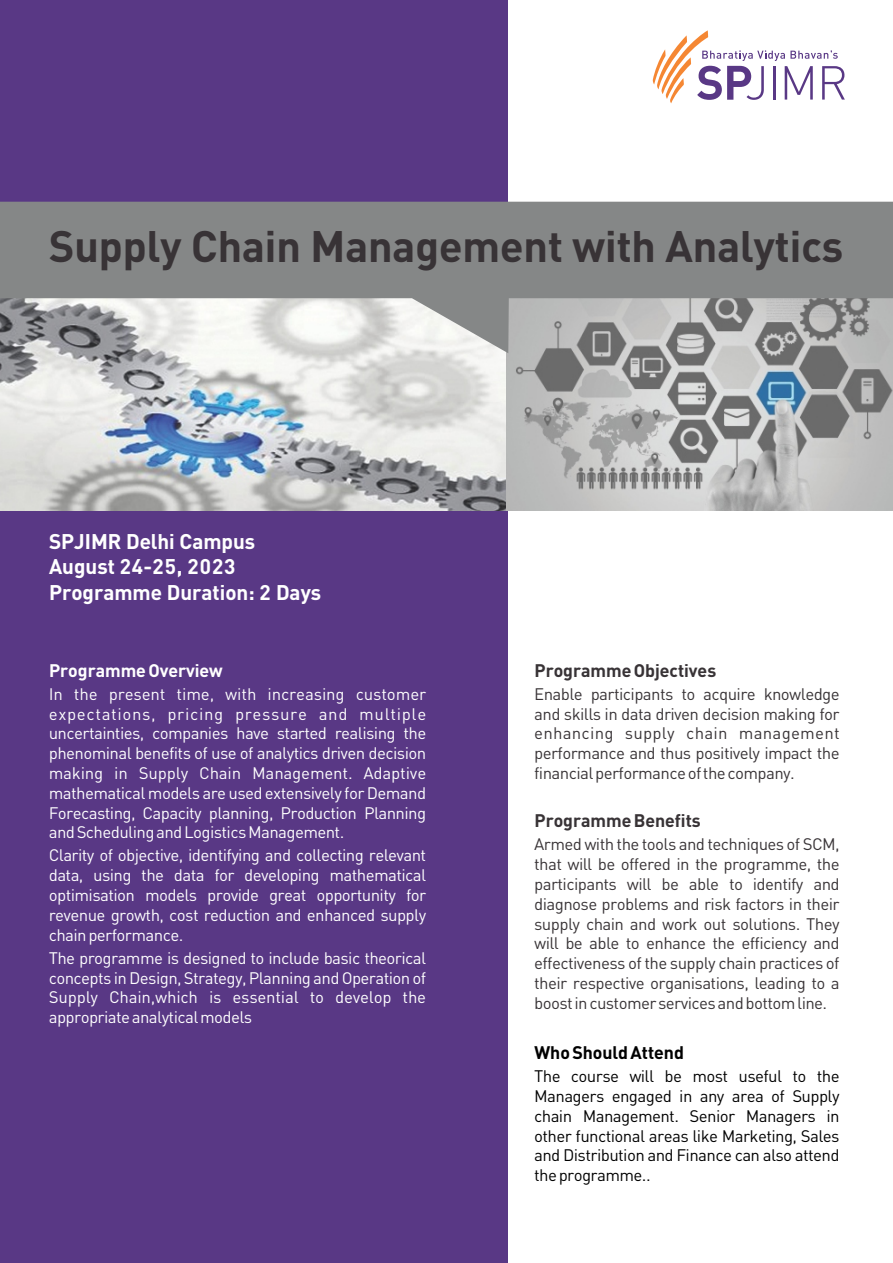
<style>
.page{position:relative;width:893px;height:1263px;background:#fff}
.page>*{position:absolute;margin:0;border:0;box-sizing:border-box;transform-origin:0 0}
.t1{font:700 43.5px "Sapient Sans";color:#383336}
.t2{font:700 21px/25.2px "Sapient Sans";color:#fff}
.t3{font:700 18px "Sapient Sans";color:#383336}
.t4{font:700 18px "Sapient Sans";color:#fff}
.t5{font:700 18px "Sapient Sans";color:#000}
.t6{font:16.5px/19.8px "Sapient Sans";color:#fff;text-align:justify}
.t7{font:16.5px/19.8px "Sapient Sans";color:#383336;text-align:justify}
.t8{font:16.5px/19.8px "Sapient Sans";color:#000;text-align:justify}
</style>
<div class="page">
<div style="left:0;top:0;width:508px;height:1263px;background:#593885"></div>
<img style="left:0;top:353px;width:893px;height:157px">
<svg style="left:0;top:202px;width:893px;height:151px;fill:#858787"></svg>
<svg style="left:652px;top:30px;width:193px;height:73px"></svg>
<h1 class="t1" style="left:49px;top:218px;width:796px">Supply Chain Management with Analytics</h1>
<p class="t2" style="left:49px;top:528px;width:273px">SPJIMR Delhi Campus<br>August 24-25, 2023<br>Programme Duration: 2 Days</p>
<p class="t4" style="left:49px;top:658px;width:175px">Programme Overview</p>
<p class="t6" style="left:49px;top:683px;width:378px">In the present time, with increasing customer expectations, pricing pressure and multiple uncertainties, companies have started realising the phenominal benefits of use of analytics driven decision making in Supply Chain Management. Adaptive mathematical models are used extensively for Demand Forecasting, Capacity planning, Production Planning and Scheduling and Logistics Management.</p>
<p class="t6" style="left:49px;top:845px;width:378px">Clarity of objective, identifying and collecting relevant data, using the data for developing mathematical optimisation models provide great opportunity for revenue growth, cost reduction and enhanced supply chain performance.</p>
<p class="t6" style="left:49px;top:947px;width:378px">The programme is designed to include basic theorical concepts in Design, Strategy, Planning and Operation of Supply Chain,which is essential to develop the appropriate analytical models</p>
<p class="t3" style="left:535px;top:658px;width:183px">Programme Objectives</p>
<p class="t7" style="left:534px;top:683px;width:306px">Enable participants to acquire knowledge and skills in data driven decision making for enhancing supply chain management performance and thus positively impact the financial performance of the company.</p>
<p class="t3" style="left:534px;top:809px;width:168px">Programme Benefits</p>
<p class="t7" style="left:534px;top:834px;width:306px">Armed with the tools and techniques of SCM, that will be offered in the programme, the participants will be able to identify and diagnose problems and risk factors in their supply chain and work out solutions. They will be able to enhance the efficiency and effectiveness of the supply chain practices of their respective organisations, leading to a boost in customer services and bottom line.</p>
<p class="t5" style="left:534px;top:1041px;width:151px">Who Should Attend</p>
<p class="t8" style="left:534px;top:1066px;width:306px">The course will be most useful to the Managers engaged in any area of Supply chain Management. Senior Managers in other functional areas like Marketing, Sales and Distribution and Finance can also attend the programme..</p>
</div>
